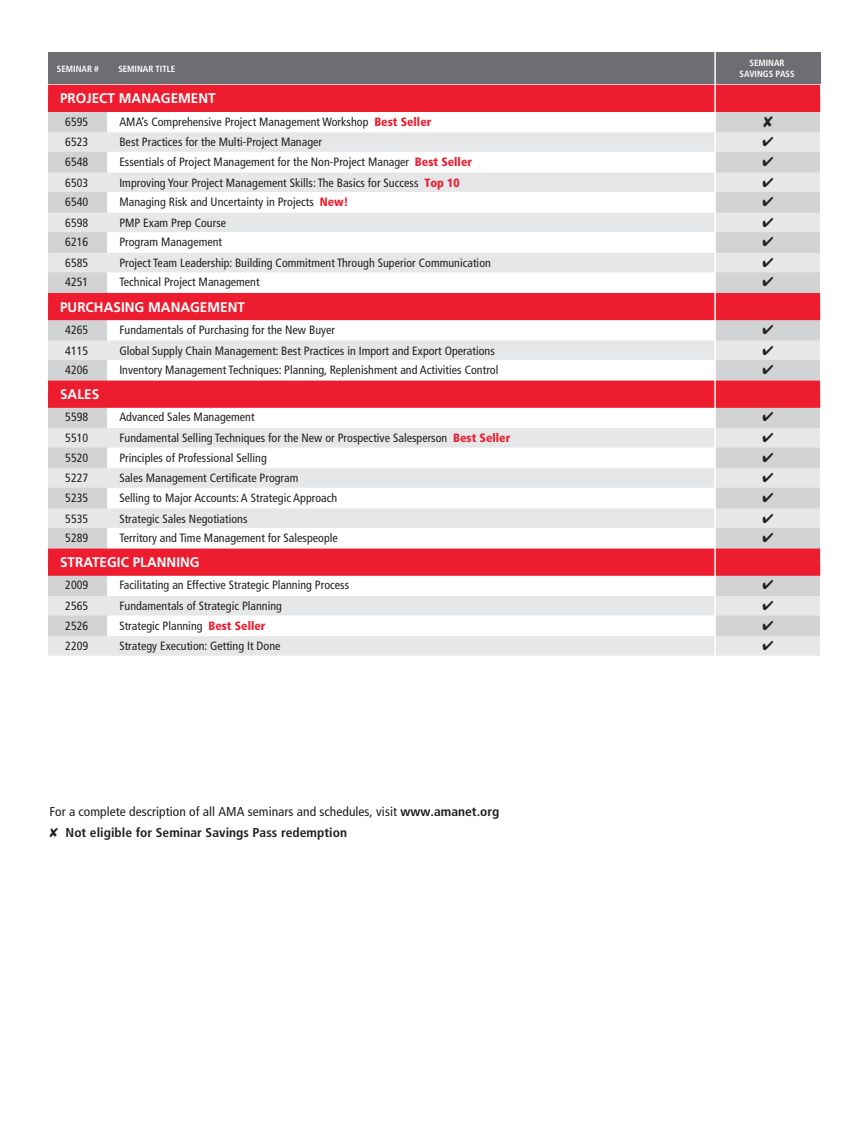
<style>
.page{position:relative;width:864px;height:1134px;background:#fff}
.page>*{position:absolute;margin:0;border:0;box-sizing:border-box;transform-origin:0 0}
.t1{font:700 13.95px "Frutiger LT Std";color:#fff}
.t2{font:condensed 12.9px/21.3px "Frutiger LT Std";letter-spacing:.005em;color:#231f20;scale:1.05 1}
.t3{font:condensed 12px "Frutiger LT Std";letter-spacing:.005em;color:#231f20}
.t4{font:700 condensed 9px/10.5px "Frutiger LT Std";letter-spacing:-.005em;color:#fff;text-align:center}
.s1{font-weight:900;color:#ed1c2e}
.s2{font-weight:700}
</style>
<div class="page">
<div style="left:48px;top:89px;width:59px;height:555px;background:#d1d3d4"></div>
<div style="left:715px;top:89px;width:105px;height:556px;background:#d1d3d4"></div>
<div style="left:48px;top:85px;width:772px;height:26px;background:#ed1c2e"></div>
<div style="left:48px;top:100px;width:772px;height:12px;background:#ed1c2e"></div>
<div style="left:48px;top:132px;width:772px;height:20px;background:#e6e7e8"></div>
<div style="left:48px;top:172px;width:772px;height:20px;background:#e6e7e8"></div>
<div style="left:48px;top:213px;width:772px;height:19px;background:#e6e7e8"></div>
<div style="left:48px;top:253px;width:772px;height:19px;background:#e6e7e8"></div>
<div style="left:48px;top:293px;width:772px;height:27px;background:#ed1c2e"></div>
<div style="left:48px;top:340px;width:772px;height:20px;background:#e6e7e8"></div>
<div style="left:48px;top:381px;width:772px;height:26px;background:#ed1c2e"></div>
<div style="left:48px;top:395px;width:772px;height:13px;background:#ed1c2e"></div>
<div style="left:48px;top:428px;width:772px;height:20px;background:#e6e7e8"></div>
<div style="left:48px;top:468px;width:772px;height:20px;background:#e6e7e8"></div>
<div style="left:48px;top:508px;width:772px;height:20px;background:#e6e7e8"></div>
<div style="left:48px;top:549px;width:772px;height:26px;background:#ed1c2e"></div>
<div style="left:48px;top:563px;width:772px;height:13px;background:#ed1c2e"></div>
<div style="left:48px;top:596px;width:772px;height:20px;background:#e6e7e8"></div>
<div style="left:48px;top:636px;width:772px;height:20px;background:#e6e7e8"></div>
<div style="left:48px;top:52px;width:772px;height:32px;background:#6d6e71"></div>
<hr style="left:714px;top:46px;width:2px;height:624px;background:#fff">
<p class="t4" style="left:57px;top:64px;width:43px">SEMINAR #</p>
<p class="t4" style="left:118px;top:64px;width:58px">SEMINAR TITLE</p>
<p class="t4" style="left:740px;top:58px;width:57px">SEMINAR<br>SAVINGS PASS</p>
<p class="t1" style="left:60px;top:90px;width:157px">PROJECT MANAGEMENT</p>
<p class="t3" style="left:65px;top:115px;width:25px">6595</p>
<p class="t3" style="left:119px;top:115px;width:314px">AMA’s Comprehensive Project Management Workshop <span class="s1">Best Seller</span></p>
<p class="t3" style="left:65px;top:135px;width:25px">6523</p>
<p class="t3" style="left:119px;top:135px;width:204px">Best Practices for the Multi-Project Manager</p>
<p class="t3" style="left:65px;top:155px;width:25px">6548</p>
<p class="t3" style="left:119px;top:155px;width:354px">Essentials of Project Management for the Non-Project Manager <span class="s1">Best Seller</span></p>
<p class="t3" style="left:65px;top:175px;width:25px">6503</p>
<p class="t3" style="left:119px;top:175px;width:342px">Improving Your Project Management Skills: The Basics for Success <span class="s1">Top 10</span></p>
<p class="t3" style="left:65px;top:195px;width:25px">6540</p>
<p class="t3" style="left:119px;top:195px;width:231px">Managing Risk and Uncertainty in Projects <span class="s1">New!</span></p>
<p class="t3" style="left:65px;top:216px;width:25px">6598</p>
<p class="t3" style="left:119px;top:216px;width:108px">PMP Exam Prep Course</p>
<p class="t3" style="left:65px;top:235px;width:25px">6216</p>
<p class="t3" style="left:119px;top:235px;width:104px">Program Management</p>
<p class="t3" style="left:65px;top:256px;width:25px">6585</p>
<p class="t3" style="left:119px;top:256px;width:373px">Project Team Leadership: Building Commitment Through Superior Communication</p>
<p class="t3" style="left:65px;top:275px;width:25px">4251</p>
<p class="t3" style="left:119px;top:275px;width:142px">Technical Project Management</p>
<p class="t1" style="left:60px;top:299px;width:187px">PURCHASING MANAGEMENT</p>
<p class="t3" style="left:65px;top:323px;width:25px">4265</p>
<p class="t3" style="left:119px;top:323px;width:217px">Fundamentals of Purchasing for the New Buyer</p>
<p class="t3" style="left:65px;top:343px;width:25px">4115</p>
<p class="t3" style="left:119px;top:343px;width:377px">Global Supply Chain Management: Best Practices in Import and Export Operations</p>
<p class="t3" style="left:65px;top:363px;width:25px">4206</p>
<p class="t3" style="left:119px;top:363px;width:381px">Inventory Management Techniques: Planning, Replenishment and Activities Control</p>
<p class="t1" style="left:60px;top:386px;width:41px">SALES</p>
<p class="t3" style="left:65px;top:410px;width:25px">5598</p>
<p class="t3" style="left:119px;top:410px;width:137px">Advanced Sales Management</p>
<p class="t3" style="left:65px;top:431px;width:25px">5510</p>
<p class="t3" style="left:119px;top:431px;width:393px">Fundamental Selling Techniques for the New or Prospective Salesperson <span class="s1">Best Seller</span></p>
<p class="t3" style="left:65px;top:451px;width:25px">5520</p>
<p class="t3" style="left:119px;top:451px;width:149px">Principles of Professional Selling</p>
<p class="t3" style="left:65px;top:471px;width:25px">5227</p>
<p class="t3" style="left:119px;top:471px;width:181px">Sales Management Certificate Program</p>
<p class="t3" style="left:65px;top:491px;width:25px">5235</p>
<p class="t3" style="left:119px;top:491px;width:219px">Selling to Major Accounts: A Strategic Approach</p>
<p class="t3" style="left:65px;top:511px;width:25px">5535</p>
<p class="t3" style="left:119px;top:511px;width:130px">Strategic Sales Negotiations</p>
<p class="t3" style="left:65px;top:531px;width:25px">5289</p>
<p class="t3" style="left:119px;top:531px;width:220px">Territory and Time Management for Salespeople</p>
<p class="t1" style="left:60px;top:554px;width:141px">STRATEGIC PLANNING</p>
<p class="t3" style="left:65px;top:578px;width:25px">2009</p>
<p class="t3" style="left:119px;top:578px;width:231px">Facilitating an Effective Strategic Planning Process</p>
<p class="t3" style="left:65px;top:599px;width:25px">2565</p>
<p class="t3" style="left:119px;top:599px;width:164px">Fundamentals of Strategic Planning</p>
<p class="t3" style="left:65px;top:618px;width:25px">2526</p>
<p class="t3" style="left:119px;top:618px;width:148px">Strategic Planning <span class="s1">Best Seller</span></p>
<p class="t3" style="left:65px;top:639px;width:25px">2209</p>
<p class="t3" style="left:119px;top:639px;width:163px">Strategy Execution: Getting It Done</p>
<p class="t2" style="left:66px;top:801px;width:415px;text-indent:-16px">For a complete description of all AMA seminars and schedules, visit <span class="s2">www.amanet.org<br>Not eligible for Seminar Savings Pass redemption</span></p>
</div>
